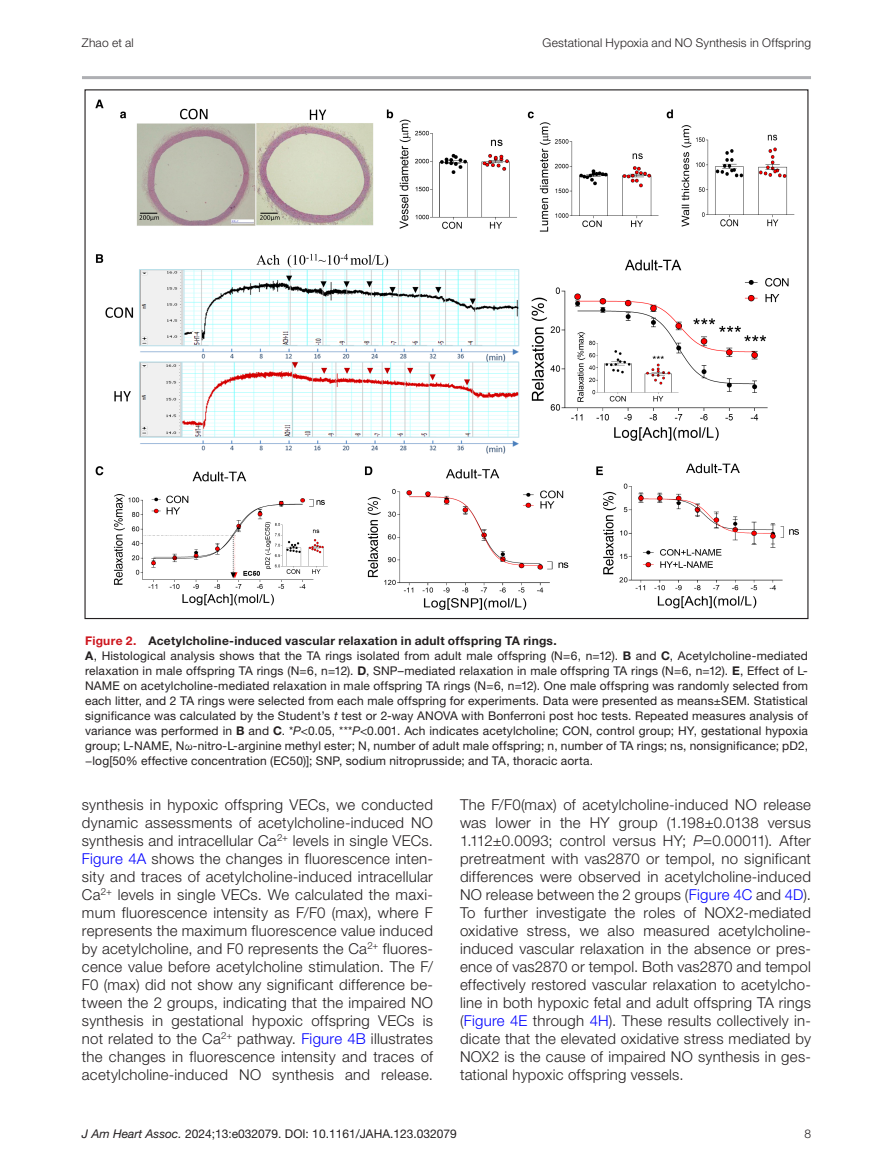
<style>
.page{position:relative;width:893px;height:1174px;background:#fff}
.page>*{position:absolute;margin:0;border:0;box-sizing:border-box;transform-origin:0 0}
.t1{font:300 15px/18px "Helvetica Neue LT Std";letter-spacing:.02em;color:#231f20;text-align:justify}
.t2{font:12px/15px "Helvetica Neue LT Std";letter-spacing:.015em;color:#231f20}
.t3{font:300 12px "Helvetica Neue LT Std";letter-spacing:.015em;color:#231f20}
.s1{font-weight:700;color:#cd151d}
.s2{font-weight:700}
.s3{font-style:italic}
.s4{font-family:"STIX Two Text"}
.s5{color:#00f}
</style>
<div class="page">
<img style="left:95px;top:99px;width:704px;height:511px">
<hr style="left:82px;top:76px;width:729px;height:3px;background:#aeafb3">
<p class="t3" style="left:82px;top:35px;width:53px">Zhao et al</p>
<p class="t3" style="left:543px;top:35px;width:270px">Gestational Hypoxia and NO Synthesis in Offspring</p>
<p class="t2" style="left:85px;top:633px;width:724px"><span class="s1">Figure 2.</span> <span class="s2">Acetylcholine-induced vascular relaxation in adult offspring TA rings.<br>A</span>, Histological analysis shows that the TA rings isolated from adult male offspring (N=6, n=12). <span class="s2">B</span> and <span class="s2">C</span>, Acetylcholine-mediated relaxation in male offspring TA rings (N=6, n=12). <span class="s2">D</span>, SNP–mediated relaxation in male offspring TA rings (N=6, n=12). <span class="s2">E</span>, Effect of L-NAME on acetylcholine-mediated relaxation in male offspring TA rings (N=6, n=12). One male offspring was randomly selected from each litter, and 2 TA rings were selected from each male offspring for experiments. Data were presented as means±SEM. Statistical significance was calculated by the Student’s <span class="s3">t</span> test or 2-way ANOVA with Bonferroni post hoc tests. Repeated measures analysis of variance was performed in <span class="s2">B</span> and <span class="s2">C</span>. *<span class="s3">P</span>&lt;0.05, ***<span class="s3">P</span>&lt;0.001. Ach indicates acetylcholine; CON, control group; HY, gestational hypoxia group; L-NAME, N<span class="s4">ω</span>-nitro-L-arginine methyl ester; N, number of adult male offspring; n, number of TA rings; ns, nonsignificance; pD2, −log[50% effective concentration (EC50)]; SNP, sodium nitroprusside; and TA, thoracic aorta.</p>
<p class="t1" style="left:82px;top:795px;width:353px">synthesis in hypoxic offspring VECs, we conducted dynamic assessments of acetylcholine-induced NO synthesis and intracellular Ca<sup>2+</sup> levels in single VECs.<br><span class="s5">Figure 4A</span> shows the changes in fluorescence inten&shy;sity and traces of acetylcholine-induced intracellular Ca<sup>2+</sup> levels in single VECs. We calculated the maxi&shy;mum fluorescence intensity as F/F0 (max), where F represents the maximum fluorescence value induced by acetylcholine, and F0 represents the Ca<sup>2+</sup> fluores&shy;cence value before acetylcholine stimulation. The F/ F0 (max) did not show any significant difference be&shy;tween the 2 groups, indicating that the impaired NO synthesis in gestational hypoxic offspring VECs is not related to the Ca<sup>2+</sup> pathway. <span class="s5">Figure 4B</span> illustrates the changes in fluorescence intensity and traces of acetylcholine-induced NO synthesis and release.</p>
<p class="t1" style="left:460px;top:795px;width:353px">The F/F0(max) of acetylcholine-induced NO release was lower in the HY group (1.198±0.0138 versus 1.112±0.0093; control versus HY; <span class="s3">P</span>=0.00011). After pretreatment with vas2870 or tempol, no significant differences were observed in acetylcholine-induced NO release between the 2 groups (<span class="s5">Figure 4C</span> and <span class="s5">4D</span>).<br>To further investigate the roles of NOX2-mediated oxidative stress, we also measured acetylcholine&shy;induced vascular relaxation in the absence or pres&shy;ence of vas2870 or tempol. Both vas2870 and tempol effectively restored vascular relaxation to acetylcho&shy;line in both hypoxic fetal and adult offspring TA rings (<span class="s5">Figure 4E</span> through <span class="s5">4H</span>). These results collectively in&shy;dicate that the elevated oxidative stress mediated by NOX2 is the cause of impaired NO synthesis in ges&shy;tational hypoxic offspring vessels.</p>
<p class="t2" style="left:82px;top:1126px;width:376px"><span class="s3">J Am Heart Assoc.</span> 2024;13:e032079. DOI: 10.1161/JAHA.123.032079</p>
<p class="t3" style="left:804px;top:1126px;width:8px">8</p>
</div>
